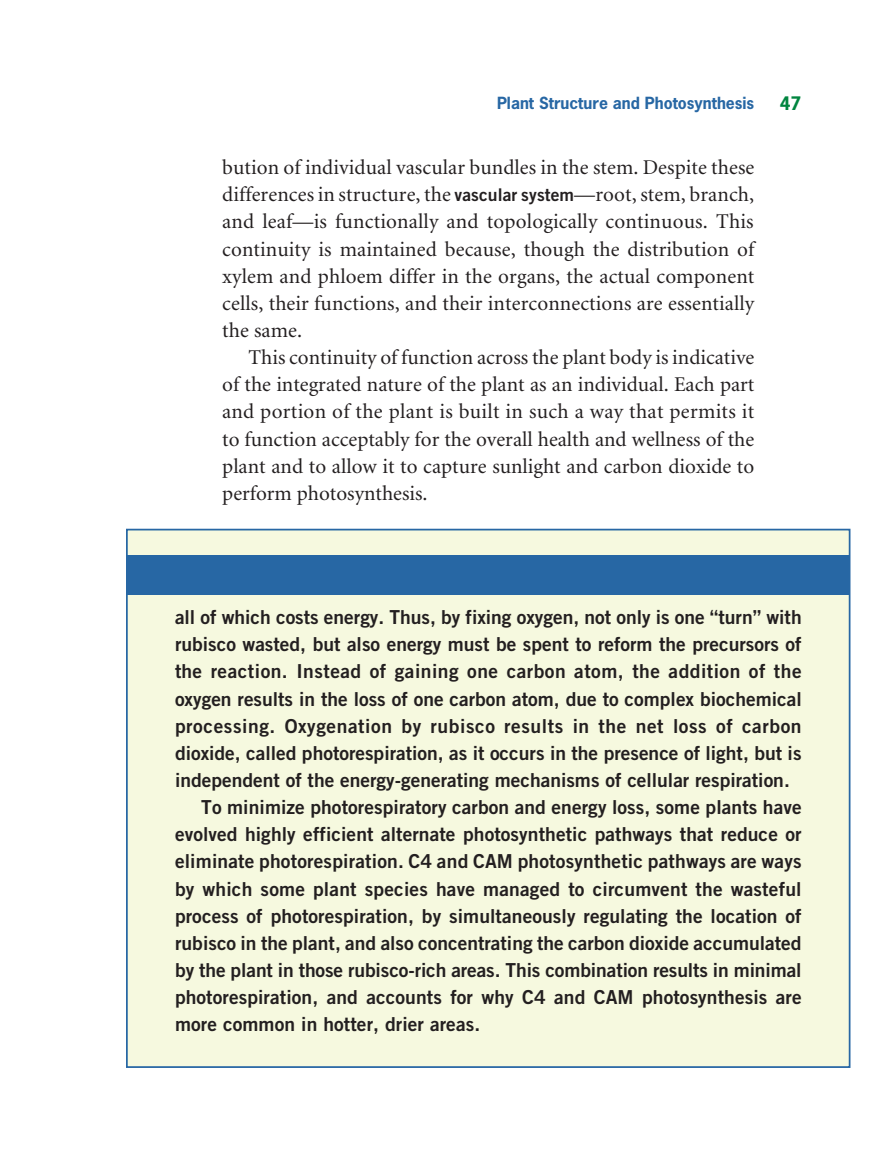
<style>
.page{position:relative;width:882px;height:1166px;background:#fff}
.page>*{position:absolute;margin:0;border:0;box-sizing:border-box;transform-origin:0 0}
.t1{font:21px/27.1px "Minion";color:#231f20;text-align:justify}
.t2{font:19.25px "Trade Gothic Bold Two";letter-spacing:.005em;color:#231f20}
.t3{font:19.25px "Trade Gothic Bold Two";letter-spacing:.025em;color:#231f20}
.t4{font:19.25px "Trade Gothic Bold Two";letter-spacing:.03em;color:#231f20}
.t5{font:700 17.5px "News Gothic";color:#00853f}
.t6{font:700 15.75px "News Gothic";color:#2767a4}
.s1{font-family:"Trade Gothic Bold Two";font-size:17.5px}
</style>
<div class="page">
<div style="left:127px;top:529px;width:723px;height:538px;background:#f6f9df"></div>
<div style="left:126px;top:555px;width:723px;height:39px;background:#2767a4"></div>
<p class="t6" style="left:497px;top:95px;width:259px">Plant Structure and Photosynthesis</p>
<p class="t5" style="left:780px;top:94px;width:23px">47</p>
<p class="t1" style="left:222px;top:156px;width:534px">bution of individual vascular bundles in the stem. Despite these differences in structure, the <span class="s1">vascular system</span>—root, stem, branch, and leaf—is functionally and topologically continuous. This continuity is maintained because, though the distribution of xylem and phloem differ in the organs, the actual component cells, their functions, and their interconnections are essentially the same.</p>
<p class="t1" style="left:222px;top:345px;width:534px;text-indent:26px">This continuity of function across the plant body is indicative of the integrated nature of the plant as an individual. Each part and portion of the plant is built in such a way that permits it to function acceptably for the overall health and wellness of the plant and to allow it to capture sunlight and carbon dioxide to perform photosynthesis.</p>
<p class="t2" style="left:175px;top:610px;width:628px">all of which costs energy. Thus, by fixing oxygen, not only is one “turn” with</p>
<p class="t2" style="left:175px;top:637px;width:628px">rubisco wasted, but also energy must be spent to reform the precursors of</p>
<p class="t3" style="left:175px;top:664px;width:628px">the reaction. Instead of gaining one carbon atom, the addition of the</p>
<p class="t2" style="left:175px;top:691px;width:628px">oxygen results in the loss of one carbon atom, due to complex biochemical</p>
<p class="t4" style="left:175px;top:718px;width:628px">processing. Oxygenation by rubisco results in the net loss of carbon</p>
<p class="t2" style="left:175px;top:746px;width:628px">dioxide, called photorespiration, as it occurs in the presence of light, but is</p>
<p class="t2" style="left:175px;top:773px;width:616px">independent of the energy-generating mechanisms of cellular respiration.</p>
<p class="t2" style="left:201px;top:800px;width:602px">To minimize photorespiratory carbon and energy loss, some plants have</p>
<p class="t2" style="left:175px;top:827px;width:628px">evolved highly efficient alternate photosynthetic pathways that reduce or</p>
<p class="t2" style="left:175px;top:854px;width:628px">eliminate photorespiration. C4 and CAM photosynthetic pathways are ways</p>
<p class="t2" style="left:175px;top:881px;width:628px">by which some plant species have managed to circumvent the wasteful</p>
<p class="t2" style="left:175px;top:908px;width:628px">process of photorespiration, by simultaneously regulating the location of</p>
<p class="t2" style="left:175px;top:935px;width:628px">rubisco in the plant, and also concentrating the carbon dioxide accumulated</p>
<p class="t2" style="left:175px;top:963px;width:628px">by the plant in those rubisco-rich areas. This combination results in minimal</p>
<p class="t2" style="left:175px;top:990px;width:628px">photorespiration, and accounts for why C4 and CAM photosynthesis are</p>
<p class="t2" style="left:175px;top:1017px;width:307px">more common in hotter, drier areas.</p>
</div>
